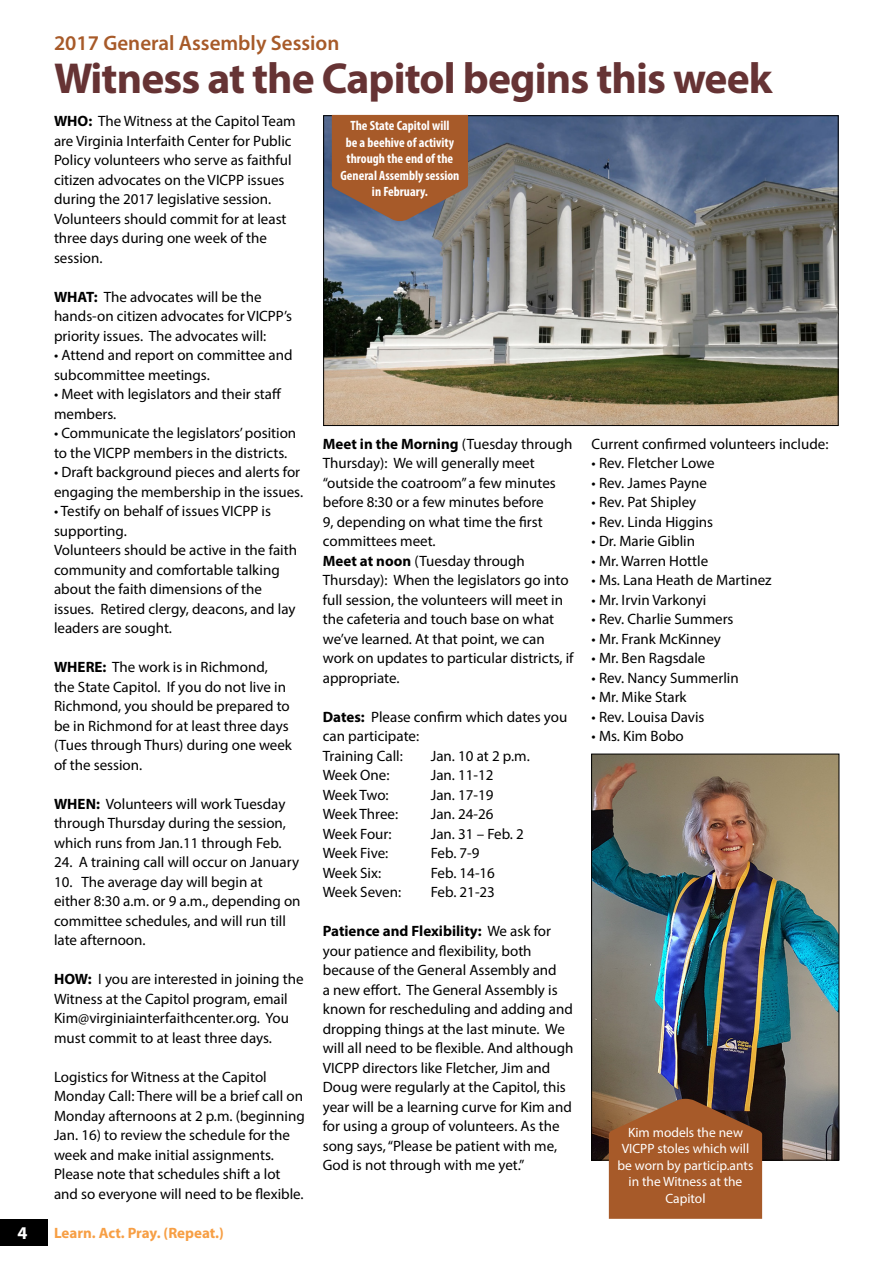
<style>
.page{position:relative;width:893px;height:1263px;background:#fff}
.page>*{position:absolute;margin:0;border:0;box-sizing:border-box;transform-origin:0 0}
.t1{font:700 43.5px "Myriad Pro";letter-spacing:-.02em;color:#663334}
.t2{font:600 21px "Myriad Pro";color:#a75a29}
.t3{font:700 18px "Myriad Pro";color:#fff}
.t4{font:15px/19.5px "Myriad Pro";color:#000}
.t5{font:700 15px "Myriad Pro";color:#f79f45}
.t6{font:700 condensed 13.5px/16.5px "Myriad Pro";color:#fff;text-align:center}
.t7{font:13.5px/16.5px "Myriad Pro";color:#fff;text-align:center}
.s1{font-weight:700}
</style>
<div class="page">
<div style="left:0;top:1219px;width:47px;height:26px;background:#000"></div>
<img style="left:325px;top:117px;width:512px;height:307px">
<svg style="left:332px;top:115px;width:136px;height:106px;background:#9c5d37"></svg>
<img style="left:593px;top:756px;width:244px;height:402px">
<div style="left:591px;top:754px;width:248px;height:406px;border:1px solid #000"></div>
<svg style="left:609px;top:1099px;width:153px;height:120px;background:#9e582c"></svg>
<h2 class="t2" style="left:54px;top:29px;width:287px">2017 General Assembly Session</h2>
<h1 class="t1" style="left:54px;top:50px;width:720px">Witness at the Capitol begins this week</h1>
<p class="t6" style="left:340px;top:117px;width:120px">The State Capitol will<br>be a beehive of activity through the end of the<br>General Assembly session in February.</p>
<p class="t4" style="left:54px;top:111px;width:243px"><span class="s1">WHO:</span> The Witness at the Capitol Team are Virginia Interfaith Center for Public Policy volunteers who serve as faithful citizen advocates on the VICPP issues during the 2017 legislative session.<br>Volunteers should commit for at least three days during one week of the session.</p>
<p class="t4" style="left:54px;top:287px;width:240px"><span class="s1">WHAT:</span> The advocates will be the hands-on citizen advocates for VICPP’s priority issues. The advocates will:</p>
<p class="t4" style="left:54px;top:345px;width:240px">• Attend and report on committee and subcommittee meetings.</p>
<p class="t4" style="left:54px;top:384px;width:229px">• Meet with legislators and their staff members.</p>
<p class="t4" style="left:54px;top:423px;width:244px">• Communicate the legislators’ position to the VICPP members in the districts.</p>
<p class="t4" style="left:54px;top:462px;width:251px">• Draft background pieces and alerts for engaging the membership in the issues.</p>
<p class="t4" style="left:54px;top:501px;width:245px">• Testify on behalf of issues VICPP is supporting.<br>Volunteers should be active in the faith community and comfortable talking about the faith dimensions of the issues. Retired clergy, deacons, and lay leaders are sought.</p>
<p class="t4" style="left:54px;top:657px;width:240px"><span class="s1">WHERE:</span> The work is in Richmond, the State Capitol. If you do not live in<br>Richmond, you should be prepared to be in Richmond for at least three days (Tues through Thurs) during one week of the session.</p>
<p class="t4" style="left:54px;top:794px;width:234px;text-align:justify"><span class="s1">WHEN:</span> Volunteers will work Tuesday through Thursday during the session, which runs from Jan.11 through Feb.</p>
<p class="t4" style="left:54px;top:852px;width:247px">24. A training call will occur on January</p>
<p class="t4" style="left:54px;top:872px;width:248px">10. The average day will begin at either 8:30 a.m. or 9 a.m., depending on committee schedules, and will run till late afternoon.</p>
<p class="t4" style="left:54px;top:969px;width:251px"><span class="s1">HOW:</span> I you are interested in joining the Witness at the Capitol program, email Kim@virginiainterfaithcenter.org. You must commit to at least three days.</p>
<p class="t4" style="left:54px;top:1067px;width:252px">Logistics for Witness at the Capitol Monday Call: There will be a brief call on Monday afternoons at 2 p.m. (beginning Jan. 16) to review the schedule for the week and make initial assignments.<br>Please note that schedules shift a lot and so everyone will need to be flexible.</p>
<p class="t4" style="left:592px;top:434px;width:238px">Current confirmed volunteers include:</p>
<p class="t4" style="left:592px;top:453px;width:124px">• Rev. Fletcher Lowe</p>
<p class="t4" style="left:592px;top:473px;width:117px">• Rev. James Payne</p>
<p class="t4" style="left:592px;top:492px;width:106px">• Rev. Pat Shipley</p>
<p class="t4" style="left:592px;top:512px;width:123px">• Rev. Linda Higgins</p>
<p class="t4" style="left:592px;top:531px;width:105px">• Dr. Marie Giblin</p>
<p class="t4" style="left:592px;top:551px;width:118px">• Mr. Warren Hottle</p>
<p class="t4" style="left:592px;top:570px;width:182px">• Ms. Lana Heath de Martinez</p>
<p class="t4" style="left:592px;top:590px;width:116px">• Mr. Irvin Varkonyi</p>
<p class="t4" style="left:592px;top:609px;width:143px">• Rev. Charlie Summers</p>
<p class="t4" style="left:592px;top:629px;width:131px">• Mr. Frank McKinney</p>
<p class="t4" style="left:592px;top:648px;width:115px">• Mr. Ben Ragsdale</p>
<p class="t4" style="left:592px;top:668px;width:149px">• Rev. Nancy Summerlin</p>
<p class="t4" style="left:592px;top:687px;width:97px">• Mr. Mike Stark</p>
<p class="t4" style="left:592px;top:707px;width:114px">• Rev. Louisa Davis</p>
<p class="t4" style="left:592px;top:726px;width:94px">• Ms. Kim Bobo</p>
<p class="t4" style="left:323px;top:434px;width:252px"><span class="s1">Meet in the Morning</span> (Tuesday through Thursday): We will generally meet “outside the coatroom” a few minutes before 8:30 or a few minutes before<br>9, depending on what time the first committees meet.<br><span class="s1">Meet at noon</span> (Tuesday through Thursday): When the legislators go into full session, the volunteers will meet in the cafeteria and touch base on what we’ve learned. At that point, we can work on updates to particular districts, if appropriate.</p>
<p class="t4" style="left:323px;top:707px;width:246px"><span class="s1">Dates:</span> Please confirm which dates you can participate:<br>Training Call:</p>
<p class="t4" style="left:431px;top:746px;width:101px">Jan. 10 at 2 p.m.</p>
<p class="t4" style="left:323px;top:765px;width:68px">Week One:</p>
<p class="t4" style="left:431px;top:765px;width:64px">Jan. 11-12</p>
<p class="t4" style="left:323px;top:785px;width:67px">Week Two:</p>
<p class="t4" style="left:431px;top:785px;width:64px">Jan. 17-19</p>
<p class="t4" style="left:323px;top:804px;width:77px">Week Three:</p>
<p class="t4" style="left:431px;top:804px;width:64px">Jan. 24-26</p>
<p class="t4" style="left:323px;top:824px;width:70px">Week Four:</p>
<p class="t4" style="left:431px;top:824px;width:95px">Jan. 31 – Feb. 2</p>
<p class="t4" style="left:323px;top:843px;width:67px">Week Five:</p>
<p class="t4" style="left:431px;top:843px;width:50px">Feb. 7-9</p>
<p class="t4" style="left:323px;top:863px;width:60px">Week Six:</p>
<p class="t4" style="left:431px;top:863px;width:66px">Feb. 14-16</p>
<p class="t4" style="left:323px;top:882px;width:80px">Week Seven:</p>
<p class="t4" style="left:431px;top:882px;width:66px">Feb. 21-23</p>
<p class="t4" style="left:323px;top:921px;width:252px"><span class="s1">Patience and Flexibility:</span> We ask for your patience and flexibility, both because of the General Assembly and<br>a new effort. The General Assembly is known for rescheduling and adding and dropping things at the last minute. We will all need to be flexible. And although VICPP directors like Fletcher, Jim and Doug were regularly at the Capitol, this year will be a learning curve for Kim and for using a group of volunteers. As the song says, “Please be patient with me, God is not through with me yet.”</p>
<p class="t7" style="left:618px;top:1124px;width:137px">Kim models the new<br>VICPP stoles which will be worn by particip.ants in the Witness at the<br>Capitol</p>
<p class="t3" style="left:18px;top:1221px;width:11px">4</p>
<p class="t5" style="left:54px;top:1223px;width:171px">Learn. Act. Pray. (Repeat.)</p>
</div>
